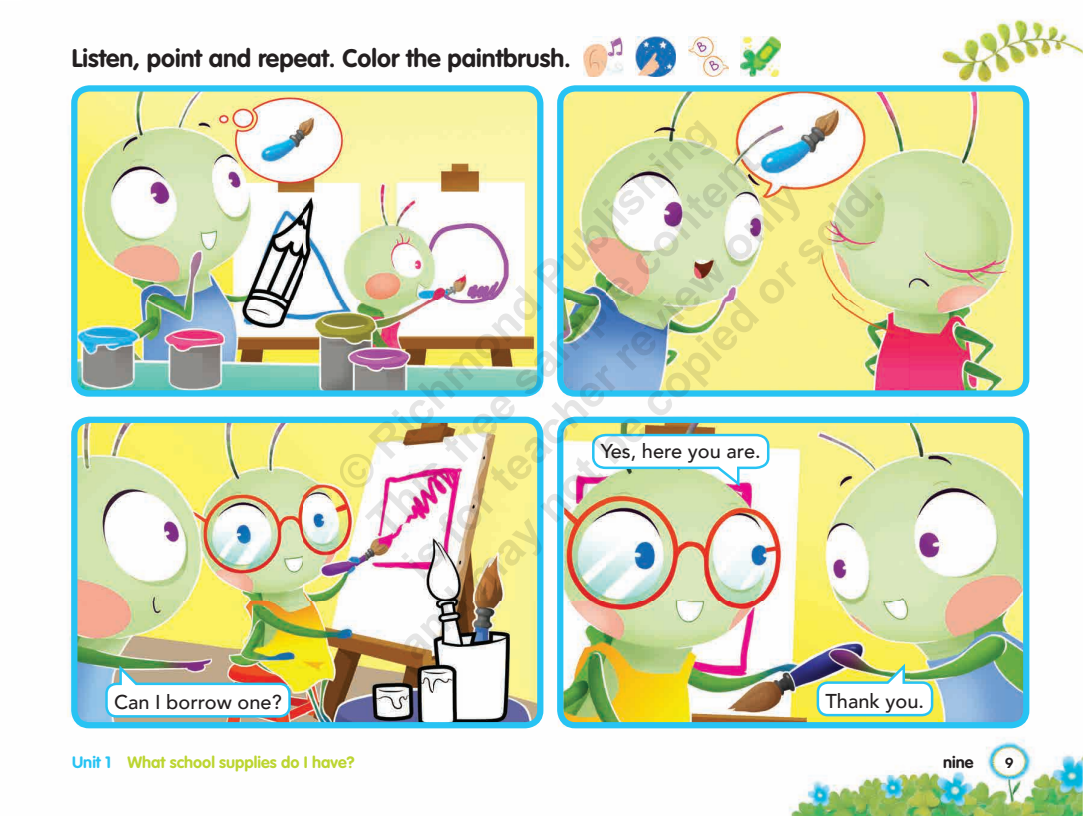
<style>
.page{position:relative;width:1083px;height:816px;background:#fff}
.page>*{position:absolute;margin:0;border:0;box-sizing:border-box;transform-origin:0 0}
.t1{font:700 45px/54px "Arial";color:rgb(0 0 0/.1);text-align:center}
.t2{font:700 25px "VAG Rounded Std";color:#231f20}
.t3{font:500 20px "Avenir";color:#231f20}
.t4{font:700 16.25px "VAG Rounded Std";color:#bcd531}
.t5{font:700 16.25px "VAG Rounded Std";color:#231f20}
.t6{font:600 13.75px "ITC Avant Garde Std";color:#231f20}
.s1{color:#27c3f3}
</style>
<div class="page">
<img style="left:67px;top:19px;width:1015px;height:796px">
<svg style="left:1004px;top:757px;width:8px;height:11px"></svg>
<div style="left:71px;top:85px;width:472px;height:311px;border:6px solid #27c3f3;border-radius:15px"></div>
<div style="left:71px;top:416px;width:472px;height:312px;border:6px solid #27c3f3;border-radius:15px"></div>
<div style="left:557px;top:85px;width:471px;height:311px;border:6px solid #27c3f3;border-radius:15px"></div>
<div style="left:557px;top:416px;width:471px;height:312px;border:6px solid #27c3f3;border-radius:15px"></div>
<img style="left:583px;top:37px;width:40px;height:40px">
<img style="left:635px;top:37px;width:40px;height:40px">
<img style="left:688px;top:37px;width:40px;height:40px">
<img style="left:740px;top:37px;width:40px;height:40px">
<img style="left:815px;top:660px;width:119px;height:57px">
<svg style="left:590px;top:432px;width:180px;height:56px"></svg>
<img style="left:104px;top:662px;width:188px;height:56px">
<p class="t2" style="left:72px;top:47px;width:500px">Listen, point and repeat. Color the paintbrush.</p>
<p class="t3" style="left:114px;top:688px;width:169px">Can I borrow one?</p>
<p class="t1" style="left:272px;top:519px;width:664px;rotate:-45deg">© Richmond Publishing<br>This free sample content<br>is for teacher review only<br>and may not be copied or sold.</p>
<p class="t3" style="left:600px;top:437px;width:161px">Yes, here you are.</p>
<p class="t3" style="left:825px;top:687px;width:100px">Thank you.</p>
<p class="t4" style="left:72px;top:755px;width:284px"><span class="s1">Unit 1</span> What school supplies do I have?</p>
<p class="t5" style="left:942px;top:755px;width:32px">nine</p>
<p class="t6" style="left:1004px;top:757px;width:10px">9</p>
</div>
